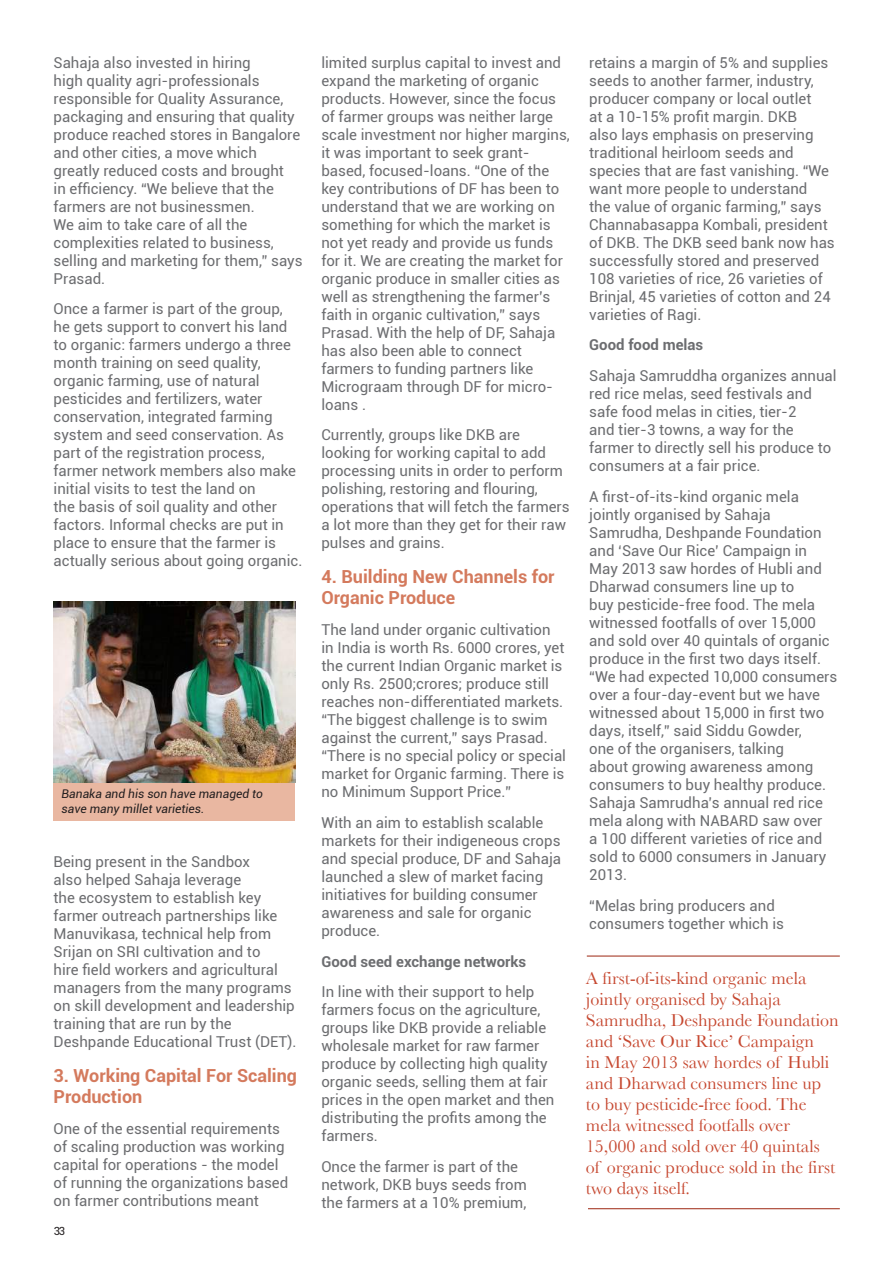
<style>
.page{position:relative;width:893px;height:1263px;background:#fff}
.page>*{position:absolute;margin:0;border:0;box-sizing:border-box;transform-origin:0 0}
.t1{font:18px/21px "Baskerville";color:#c64830}
.t2{font:700 18px/21.6px "Roboto";color:#d47a5d}
.t3{font:15px/18px "Roboto";color:#6c6d70}
.t4{font:700 15px "Roboto";color:#6c6d70}
.t5{font:italic 12px/14.4px "Roboto";color:#231f20}
.t6{font:11.25px "Roboto";color:#231f20}
</style>
<div class="page">
<div style="left:54px;top:602px;width:241px;height:219px;background:#e9b7a1"></div>
<img style="left:54px;top:602px;width:241px;height:181px">
<hr style="left:588px;top:1208px;width:252px;height:1px;background:#a73e2b">
<hr style="left:587px;top:955px;width:253px;height:2px;background:#a73e2b">
<p class="t3" style="left:54px;top:53px;width:251px">Sahaja also invested in hiring<br>high quality agri-professionals responsible for Quality Assurance, packaging and ensuring that quality produce reached stores in Bangalore and other cities, a move which greatly reduced costs and brought<br>in efficiency. “We believe that the farmers are not businessmen.<br>We aim to take care of all the complexities related to business, selling and marketing for them,” says<br>Prasad.</p>
<p class="t3" style="left:54px;top:299px;width:250px">Once a farmer is part of the group, he gets support to convert his land to organic: farmers undergo a three month training on seed quality, organic farming, use of natural pesticides and fertilizers, water conservation, integrated farming system and seed conservation. As part of the registration process, farmer network members also make initial visits to test the land on<br>the basis of soil quality and other factors. Informal checks are put in place to ensure that the farmer is actually serious about going organic.</p>
<p class="t5" style="left:62px;top:786px;width:203px">Banaka and his son have managed to save many millet varieties.</p>
<p class="t3" style="left:54px;top:852px;width:244px">Being present in the Sandbox<br>also helped Sahaja leverage<br>the ecosystem to establish key farmer outreach partnerships like<br>Manuvikasa, technical help from<br>Srijan on SRI cultivation and to<br>hire field workers and agricultural managers from the many programs on skill development and leadership training that are run by the<br>Deshpande Educational Trust (DET).</p>
<p class="t2" style="left:54px;top:1064px;width:245px">3. Working Capital For Scaling<br>Production</p>
<p class="t3" style="left:54px;top:1119px;width:236px">One of the essential requirements of scaling production was working capital for operations - the model of running the organizations based on farmer contributions meant</p>
<p class="t6" style="left:54px;top:1223px;width:13px">33</p>
<p class="t3" style="left:321px;top:53px;width:250px">limited surplus capital to invest and expand the marketing of organic products. However, since the focus of farmer groups was neither large scale investment nor higher margins, it was important to seek grant&shy;based, focused-loans. “One of the key contributions of DF has been to understand that we are working on something for which the market is not yet ready and provide us funds for it. We are creating the market for organic produce in smaller cities as well as strengthening the farmer’s faith in organic cultivation,” says<br>Prasad. With the help of DF, Sahaja has also been able to connect farmers to funding partners like<br>Micrograam through DF for micro&shy;loans .</p>
<p class="t3" style="left:321px;top:425px;width:250px">Currently, groups like DKB are looking for working capital to add processing units in order to perform polishing, restoring and flouring, operations that will fetch the farmers a lot more than they get for their raw pulses and grains.</p>
<p class="t2" style="left:321px;top:565px;width:235px">4. Building New Channels for<br>Organic Produce</p>
<p class="t3" style="left:321px;top:620px;width:246px">The land under organic cultivation in India is worth Rs. 6000 crores, yet the current Indian Organic market is only Rs. 2500;crores; produce still reaches non-differentiated markets. “The biggest challenge is to swim against the current,” says Prasad. “There is no special policy or special market for Organic farming. There is no Minimum Support Price.”</p>
<p class="t3" style="left:321px;top:813px;width:241px">With an aim to establish scalable markets for their indigeneous crops and special produce, DF and Sahaja launched a slew of market facing initiatives for building consumer awareness and sale for organic produce.</p>
<p class="t4" style="left:321px;top:951px;width:206px">Good seed exchange networks</p>
<p class="t3" style="left:321px;top:982px;width:234px">In line with their support to help farmers focus on the agriculture, groups like DKB provide a reliable wholesale market for raw farmer produce by collecting high quality organic seeds, selling them at fair prices in the open market and then distributing the profits among the farmers.</p>
<p class="t3" style="left:321px;top:1157px;width:207px">Once the farmer is part of the network, DKB buys seeds from the farmers at a 10% premium,</p>
<p class="t3" style="left:589px;top:53px;width:247px">retains a margin of 5% and supplies seeds to another farmer, industry, producer company or local outlet<br>at a 10-15% profit margin. DKB<br>also lays emphasis on preserving traditional heirloom seeds and species that are fast vanishing. “We want more people to understand<br>the value of organic farming,” says Channabasappa Kombali, president of DKB. The DKB seed bank now has successfully stored and preserved 108 varieties of rice, 26 varieties of Brinjal, 45 varieties of cotton and 24 varieties of Ragi.</p>
<p class="t4" style="left:589px;top:334px;width:116px">Good food melas</p>
<p class="t3" style="left:589px;top:366px;width:249px">Sahaja Samruddha organizes annual red rice melas, seed festivals and safe food melas in cities, tier-2<br>and tier-3 towns, a way for the farmer to directly sell his produce to consumers at a fair price.</p>
<p class="t3" style="left:589px;top:487px;width:250px">A first-of-its-kind organic mela jointly organised by Sahaja<br>Samrudha, Deshpande Foundation and ‘Save Our Rice’ Campaign in<br>May 2013 saw hordes of Hubli and<br>Dharwad consumers line up to<br>buy pesticide-free food. The mela witnessed footfalls of over 15,000 and sold over 40 quintals of organic produce in the first two days itself. “We had expected 10,000 consumers over a four-day-event but we have witnessed about 15,000 in first two days, itself,” said Siddu Gowder,<br>one of the organisers, talking<br>about growing awareness among consumers to buy healthy produce.<br>Sahaja Samrudha’s annual red rice mela along with NABARD saw over<br>a 100 different varieties of rice and sold to 6000 consumers in January<br>2013.</p>
<p class="t3" style="left:589px;top:896px;width:196px">“Melas bring producers and consumers together which is</p>
<p class="t1" style="left:586px;top:967px;width:254px">A first-of-its-kind organic mela jointly organised by Sahaja<br>Samrudha, Deshpande Foundation and ‘Save Our Rice’ Campaign<br>in May 2013 saw hordes of Hubli and Dharwad consumers line up to buy pesticide-free food. The mela witnessed footfalls over<br>15,000 and sold over 40 quintals<br>of organic produce sold in the first two days itself.</p>
</div>
